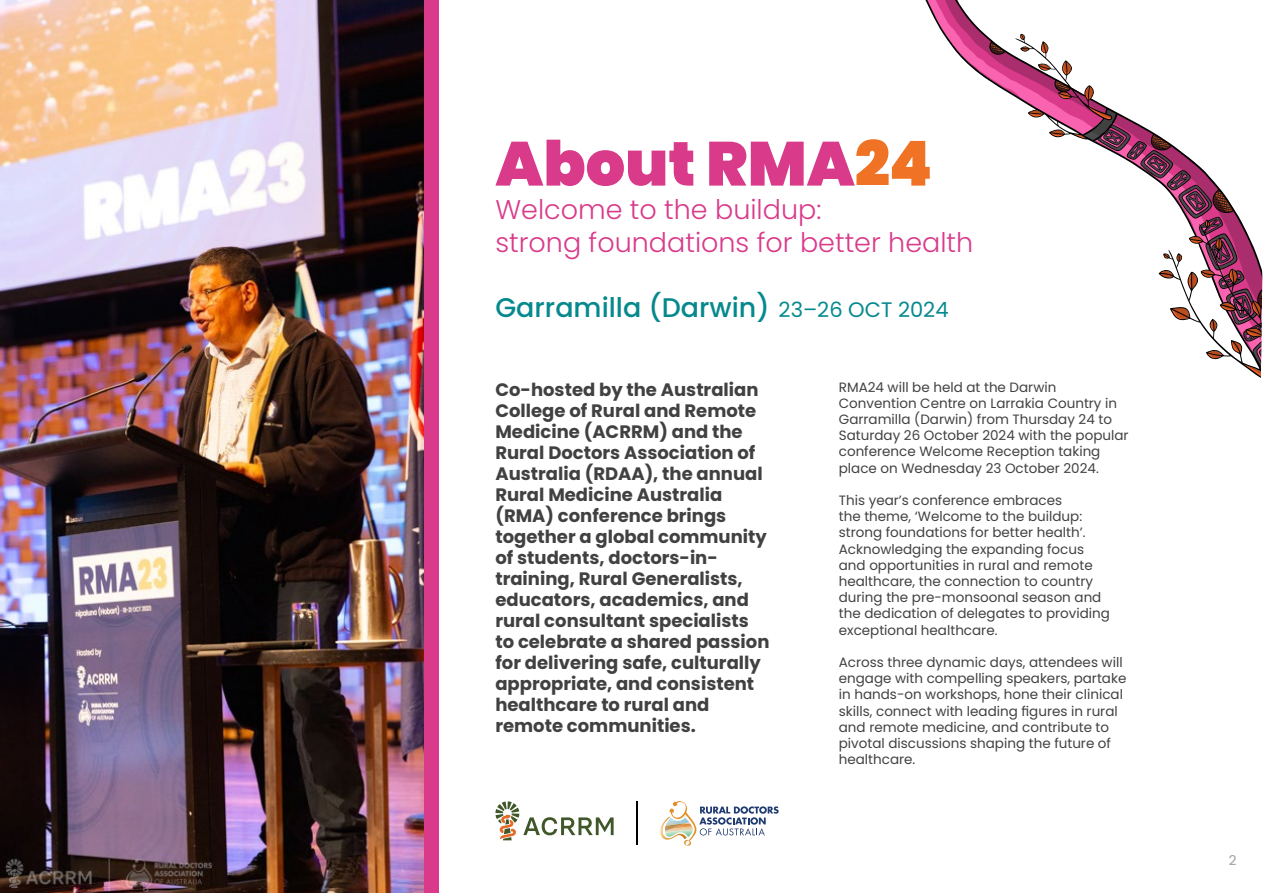
<style>
.page{position:relative;width:1263px;height:893px;background:#fff}
.page>*{position:absolute;margin:0;border:0;box-sizing:border-box;transform-origin:0 0}
.t1{font:900 62.1px "Poppins";color:#d93a8a}
.t2{font:300 27px/32.4px "Poppins";color:#d93a8a}
.t3{font:500 27px "Poppins";color:#06898d}
.t4{font:21px "Poppins";color:#06898d}
.t5{font:700 18px/21px "Poppins";color:#414142}
.t6{font:13.5px/16.2px "Poppins";color:#414142}
.t7{font:13.5px "Poppins";color:#a0a0a0}
.s1{color:#f07224}
</style>
<div class="page">
<div style="left:423px;top:0;width:16px;height:893px;background:#d93a8a"></div>
<svg style="left:925px;top:0;width:338px;height:378px"></svg>
<img style="left:0;top:0;width:423px;height:893px">
<hr style="left:637px;top:801px;width:1px;height:44px;background:#000101">
<svg style="left:495px;top:801px;width:119px;height:39px"></svg>
<svg style="left:660px;top:801px;width:119px;height:45px"></svg>
<h1 class="t1" style="left:495px;top:128px;width:438px">About RMA<span class="s1">24</span></h1>
<h2 class="t2" style="left:495px;top:194px;width:479px">Welcome to the buildup:<br>strong foundations for better health</h2>
<h2 class="t3" style="left:495px;top:292px;width:276px">Garramilla (Darwin)</h2>
<h3 class="t4" style="left:779px;top:298px;width:171px">23–26 OCT 2024</h3>
<p class="t5" style="left:495px;top:379px;width:276px">Co-hosted by the Australian<br>College of Rural and Remote<br>Medicine (ACRRM) and the<br>Rural Doctors Association of<br>Australia (RDAA), the annual<br>Rural Medicine Australia (RMA) conference brings together a global community of students, doctors-in&shy;training, Rural Generalists, educators, academics, and rural consultant specialists to celebrate a shared passion for delivering safe, culturally appropriate, and consistent healthcare to rural and remote communities.</p>
<p class="t6" style="left:839px;top:379px;width:291px">RMA24 will be held at the Darwin Convention Centre on Larrakia Country in Garramilla (Darwin) from Thursday 24 to Saturday 26 October 2024 with the popular conference Welcome Reception taking place on Wednesday 23 October 2024.</p>
<p class="t6" style="left:839px;top:492px;width:273px">This year’s conference embraces<br>the theme, ‘Welcome to the buildup: strong foundations for better health’.<br>Acknowledging the expanding focus and opportunities in rural and remote healthcare, the connection to country during the pre-monsoonal season and the dedication of delegates to providing exceptional healthcare.</p>
<p class="t6" style="left:839px;top:654px;width:289px">Across three dynamic days, attendees will engage with compelling speakers, partake in hands-on workshops, hone their clinical skills, connect with leading figures in rural and remote medicine, and contribute to pivotal discussions shaping the future of healthcare.</p>
<p class="t7" style="left:1229px;top:852px;width:9px">2</p>
</div>
